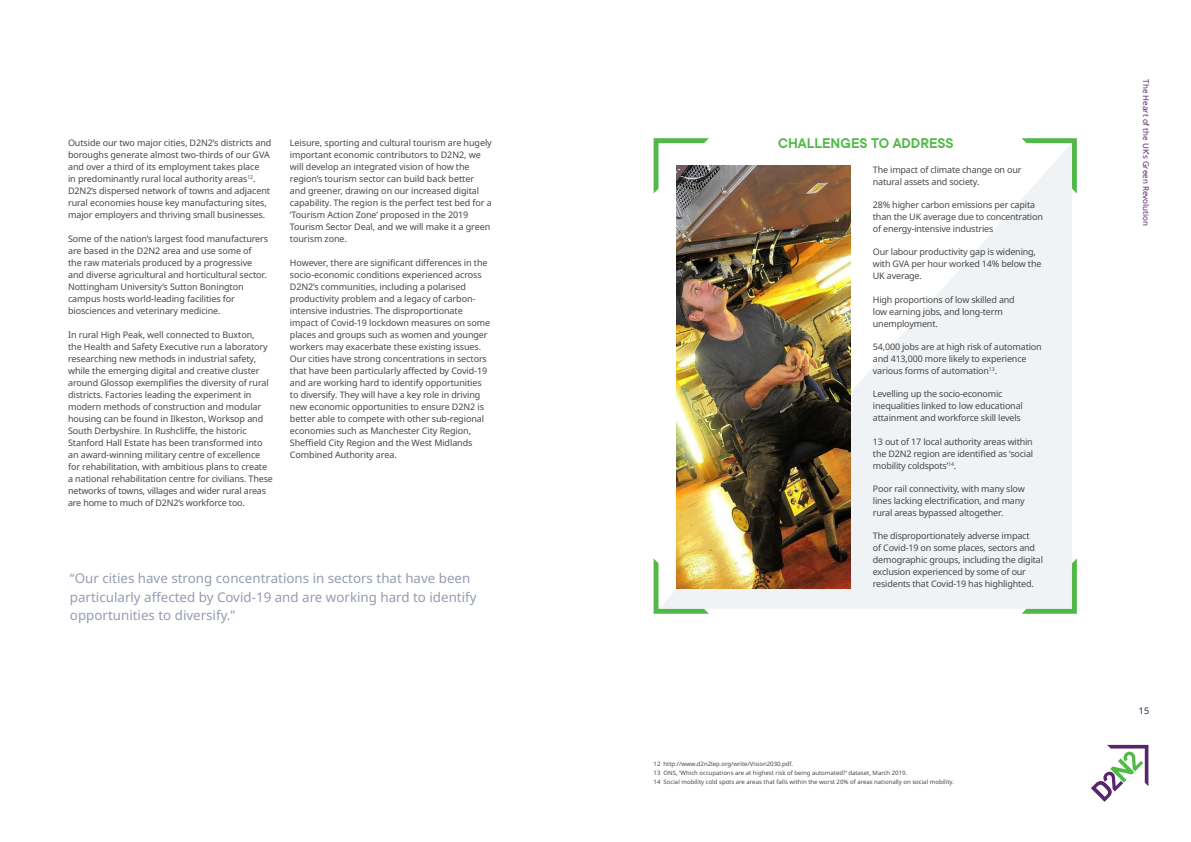
<style>
.page{position:relative;width:1191px;height:842px;background:#fff}
.page>*{position:absolute;margin:0;border:0;box-sizing:border-box;transform-origin:0 0}
.t1{font:600 15.5px "TT Commons";color:#51b948}
.t2{font:13.3px/18.9px "Noto Sans";color:#959bb1}
.t3{font:9px/12px "Noto Sans";letter-spacing:-.01em;color:#464748}
.t4{font:9px "Noto Sans";color:#301d42}
.t5{font:8px "Noto Sans";color:#58266c}
.t6{font:6px/9px "Noto Sans";color:#464748}
</style>
<div class="page">
<svg style="left:1091px;top:745px;width:57px;height:57px"></svg>
<svg style="left:676px;top:165px;width:396px;height:444px;fill:#eff3f5"></svg>
<img style="left:677px;top:165px;width:173px;height:424px">
<svg style="left:653px;top:138px;width:56px;height:55px"></svg>
<svg style="left:653px;top:558px;width:56px;height:56px"></svg>
<svg style="left:1021px;top:558px;width:55px;height:56px"></svg>
<svg style="left:1021px;top:138px;width:55px;height:55px"></svg>
<p class="t3" style="left:68px;top:137px;width:205px">Outside our two major cities, D2N2’s districts and boroughs generate almost two-thirds of our GVA and over a third of its employment takes place<br>in predominantly rural local authority areas<sup>12</sup>.<br>D2N2’s dispersed network of towns and adjacent rural economies house key manufacturing sites, major employers and thriving small businesses.</p>
<p class="t3" style="left:68px;top:233px;width:202px">Some of the nation’s largest food manufacturers are based in the D2N2 area and use some of<br>the raw materials produced by a progressive and diverse agricultural and horticultural sector.<br>Nottingham University’s Sutton Bonington campus hosts world-leading facilities for biosciences and veterinary medicine.</p>
<p class="t3" style="left:68px;top:329px;width:206px">In rural High Peak, well connected to Buxton,<br>the Health and Safety Executive run a laboratory researching new methods in industrial safety, while the emerging digital and creative cluster around Glossop exemplifies the diversity of rural districts. Factories leading the experiment in modern methods of construction and modular housing can be found in Ilkeston, Worksop and South Derbyshire. In Rushcliffe, the historic Stanford Hall Estate has been transformed into an award-winning military centre of excellence for rehabilitation, with ambitious plans to create a national rehabilitation centre for civilians. These networks of towns, villages and wider rural areas are home to much of D2N2’s workforce too.</p>
<p class="t3" style="left:290px;top:137px;width:203px">Leisure, sporting and cultural tourism are hugely important economic contributors to D2N2, we will develop an integrated vision of how the region’s tourism sector can build back better and greener, drawing on our increased digital capability. The region is the perfect test bed for a ‘Tourism Action Zone’ proposed in the 2019<br>Tourism Sector Deal, and we will make it a green tourism zone.</p>
<p class="t3" style="left:290px;top:257px;width:202px">However, there are significant differences in the socio-economic conditions experienced across D2N2’s communities, including a polarised productivity problem and a legacy of carbon&shy;intensive industries. The disproportionate impact of Covid-19 lockdown measures on some places and groups such as women and younger workers may exacerbate these existing issues.<br>Our cities have strong concentrations in sectors that have been particularly affected by Covid-19 and are working hard to identify opportunities to diversify. They will have a key role in driving new economic opportunities to ensure D2N2 is better able to compete with other sub-regional economies such as Manchester City Region, Sheffield City Region and the West Midlands Combined Authority area.</p>
<h2 class="t2" style="left:70px;top:569px;width:408px">“Our cities have strong concentrations in sectors that have been particularly affected by Covid-19 and are working hard to identify opportunities to diversify.”</h2>
<h1 class="t1" style="left:778px;top:135px;width:177px">CHALLENGES TO ADDRESS</h1>
<p class="t3" style="left:873px;top:164px;width:150px">The impact of climate change on our natural assets and society.</p>
<p class="t3" style="left:873px;top:199px;width:171px">28% higher carbon emissions per capita than the UK average due to concentration of energy-intensive industries</p>
<p class="t3" style="left:873px;top:246px;width:170px">Our labour productivity gap is widening, with GVA per hour worked 14% below the<br>UK average.</p>
<p class="t3" style="left:873px;top:294px;width:143px">High proportions of low skilled and low earning jobs, and long-term unemployment.</p>
<p class="t3" style="left:873px;top:341px;width:170px">54,000 jobs are at high risk of automation and 413,000 more likely to experience various forms of automation<sup>13</sup>.</p>
<p class="t3" style="left:873px;top:388px;width:151px">Levelling up the socio-economic inequalities linked to low educational attainment and workforce skill levels</p>
<p class="t3" style="left:873px;top:436px;width:162px;text-align:justify">13 out of 17 local authority areas within the D2N2 region are identified as ‘social mobility coldspots’<sup>14</sup>.</p>
<p class="t3" style="left:873px;top:483px;width:153px;text-align:justify">Poor rail connectivity, with many slow lines lacking electrification, and many rural areas bypassed altogether.</p>
<p class="t3" style="left:873px;top:530px;width:172px">The disproportionately adverse impact<br>of Covid-19 on some places, sectors and demographic groups, including the digital exclusion experienced by some of our residents that Covid-19 has highlighted.</p>
<p class="t6" style="left:653px;top:760px;width:302px">12 http://www.d2n2lep.org/write/Vision2030.pdf.<br>13 ONS, ‘Which occupations are at highest risk of being automated?’ dataset, March 2019.<br>14 Social mobility cold spots are areas that falls within the worst 20% of areas nationally on social mobility.</p>
<p class="t5" style="left:1151px;top:79px;width:148px;rotate:90deg">The Heart of the UK’s Green Revolution</p>
<p class="t4" style="left:1138px;top:704px;width:12px">15</p>
</div>
